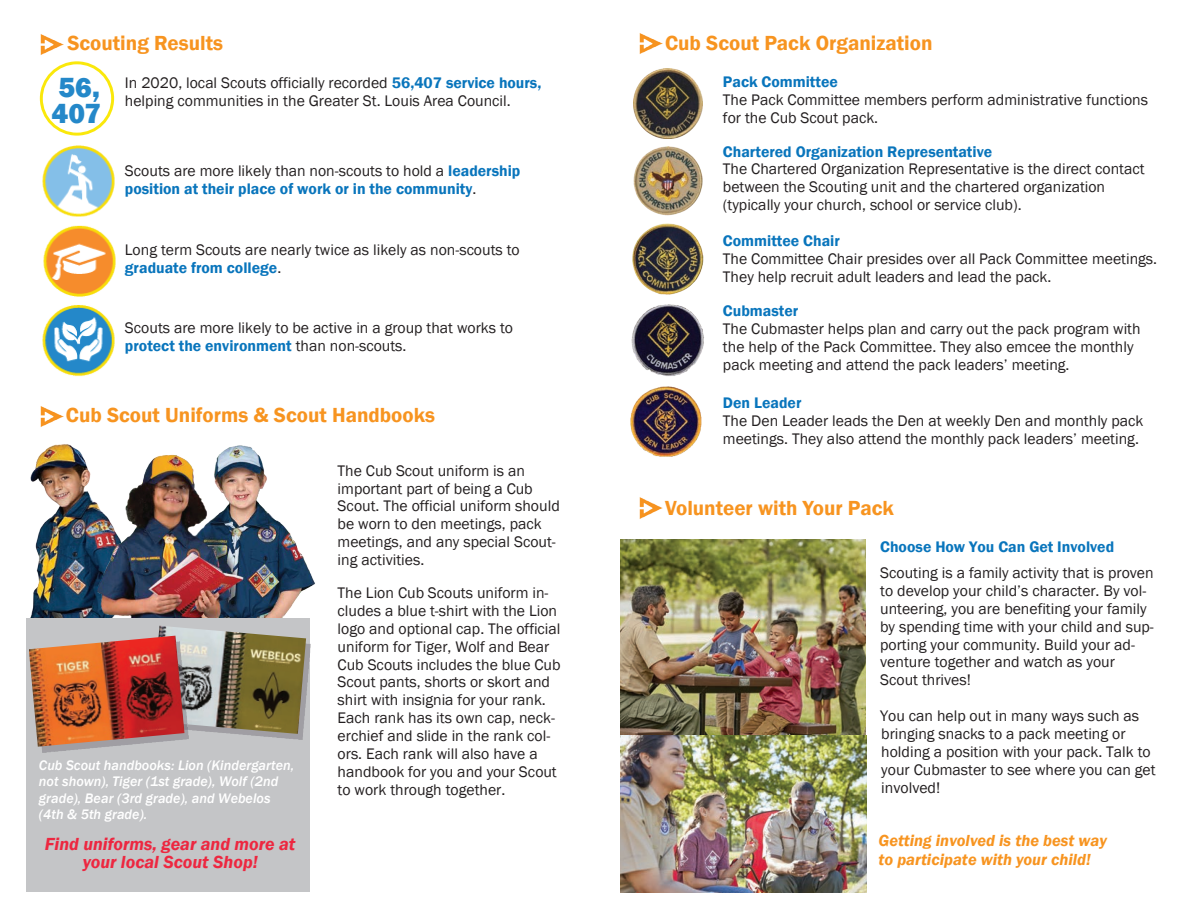
<style>
.page{position:relative;width:1188px;height:918px;background:#fff}
.page>*{position:absolute;margin:0;border:0;box-sizing:border-box;transform-origin:0 0}
.t1{font:800 28.5px/25.8px "Franklin Gothic";color:#2488c9}
.t2{font:600 21px "Franklin Gothic";color:#f79420}
.t3{font:italic 600 18px/18.3px "Franklin Gothic";color:#ed2740;text-align:center}
.t4{font:italic 600 16.5px/18.8px "Franklin Gothic";color:#f79420}
.t5{font:15.75px/17.9px "Franklin Gothic";color:#231f20}
.t6{font:600 15.75px/17.9px "Franklin Gothic";color:#0975bc}
.t7{font:italic 500 14.25px/16.2px "Franklin Gothic";color:#fff}
.s1{font-weight:600;color:#0975bc}
.s2{font-weight:400;color:#231f20}
</style>
<div class="page">
<img style="left:30px;top:444px;width:66px;height:174px">
<img style="left:96px;top:445px;width:219px;height:173px">
<div style="left:26px;top:618px;width:284px;height:274px;background:#c4c5c7"></div>
<img style="left:42px;top:145px;width:73px;height:72px">
<img style="left:43px;top:225px;width:73px;height:72px">
<img style="left:42px;top:305px;width:73px;height:72px">
<svg style="left:40px;top:61px;width:74px;height:75px"></svg>
<div style="left:43px;top:64px;width:68px;height:69px;background:#fff;border-radius:50%"></div>
<img style="left:239px;top:643px;width:71px;height:97px">
<img style="left:158px;top:626px;width:148px;height:108px">
<img style="left:42px;top:642px;width:147px;height:111px">
<img style="left:29px;top:636px;width:156px;height:111px">
<img style="left:40px;top:34px;width:24px;height:21px">
<img style="left:40px;top:406px;width:24px;height:21px">
<img style="left:633px;top:69px;width:70px;height:69px">
<img style="left:631px;top:304px;width:73px;height:72px">
<img style="left:630px;top:386px;width:72px;height:71px">
<img style="left:632px;top:224px;width:72px;height:71px">
<img style="left:633px;top:146px;width:69px;height:69px">
<img style="left:621px;top:540px;width:245px;height:352px">
<img style="left:639px;top:33px;width:24px;height:21px">
<img style="left:639px;top:497px;width:24px;height:22px">
<h2 class="t2" style="left:67px;top:30px;width:157px">Scouting Results</h2>
<h1 class="t1" style="left:52px;top:74px;width:51px">56,<br>407</h1>
<p class="t5" style="left:125px;top:74px;width:418px">In 2020, local Scouts officially recorded <span class="s1">56,407 service hours, </span>helping communities in the Greater St. Louis Area Council.</p>
<p class="t6" style="left:125px;top:162px;width:397px"><span class="s2">Scouts are more likely than non-scouts to hold a</span> leadership position at their place of work or in the community<span class="s2">.</span></p>
<p class="t5" style="left:125px;top:241px;width:396px">Long term Scouts are nearly twice as likely as non-scouts to <span class="s1">graduate from college</span>.</p>
<p class="t5" style="left:125px;top:319px;width:390px">Scouts are more likely to be active in a group that works to <span class="s1">protect the environment</span> than non-scouts.</p>
<h2 class="t2" style="left:66px;top:403px;width:371px">Cub Scout Uniforms &amp; Scout Handbooks</h2>
<p class="t7" style="left:39px;top:758px;width:257px">Cub Scout handbooks: Lion (Kindergarten, not shown), Tiger (1st grade), Wolf (2nd grade), Bear (3rd grade), and Webelos (4th &amp; 5th grade).</p>
<p class="t3" style="left:45px;top:835px;width:252px">Find uniforms, gear and more at your local Scout Shop!</p>
<p class="t5" style="left:338px;top:462px;width:224px">The Cub Scout uniform is an important part of being a Cub<br>Scout. The official uniform should be worn to den meetings, pack meetings, and any special Scout&shy;ing activities.</p>
<p class="t5" style="left:338px;top:584px;width:224px">The Lion Cub Scouts uniform in&shy;cludes a blue t-shirt with the Lion logo and optional cap. The official uniform for Tiger, Wolf and Bear<br>Cub Scouts includes the blue Cub<br>Scout pants, shorts or skort and shirt with insignia for your rank.<br>Each rank has its own cap, neck&shy;erchief and slide in the rank col&shy;ors. Each rank will also have a handbook for you and your Scout to work through together.</p>
<h2 class="t2" style="left:665px;top:30px;width:269px">Cub Scout Pack Organization</h2>
<p class="t6" style="left:723px;top:73px;width:116px">Pack Committee</p>
<p class="t5" style="left:723px;top:91px;width:427px">The Pack Committee members perform administrative functions for the Cub Scout pack.</p>
<p class="t6" style="left:723px;top:143px;width:271px">Chartered Organization Representative</p>
<p class="t5" style="left:723px;top:161px;width:423px">The Chartered Organization Representative is the direct contact between the Scouting unit and the chartered organization (typically your church, school or service club).</p>
<p class="t6" style="left:723px;top:232px;width:118px">Committee Chair</p>
<p class="t5" style="left:723px;top:250px;width:436px">The Committee Chair presides over all Pack Committee meetings.<br>They help recruit adult leaders and lead the pack.</p>
<p class="t6" style="left:723px;top:302px;width:77px">Cubmaster</p>
<p class="t5" style="left:723px;top:320px;width:419px">The Cubmaster helps plan and carry out the pack program with the help of the Pack Committee. They also emcee the monthly pack meeting and attend the pack leaders’ meeting.</p>
<p class="t6" style="left:723px;top:394px;width:80px">Den Leader</p>
<p class="t5" style="left:723px;top:413px;width:422px">The Den Leader leads the Den at weekly Den and monthly pack meetings. They also attend the monthly pack leaders’ meeting.</p>
<h2 class="t2" style="left:665px;top:495px;width:230px">Volunteer with Your Pack</h2>
<p class="t6" style="left:880px;top:538px;width:236px">Choose How You Can Get Involved</p>
<p class="t5" style="left:880px;top:564px;width:275px">Scouting is a family activity that is proven to develop your child’s character. By vol&shy;unteering, you are benefiting your family by spending time with your child and sup&shy;porting your community. Build your ad&shy;venture together and watch as your Scout thrives!</p>
<p class="t5" style="left:880px;top:707px;width:277px">You can help out in many ways such as bringing snacks to a pack meeting or holding a position with your pack. Talk to your Cubmaster to see where you can get involved!</p>
<p class="t4" style="left:879px;top:831px;width:230px">Getting involved is the best way to participate with your child!</p>
</div>
